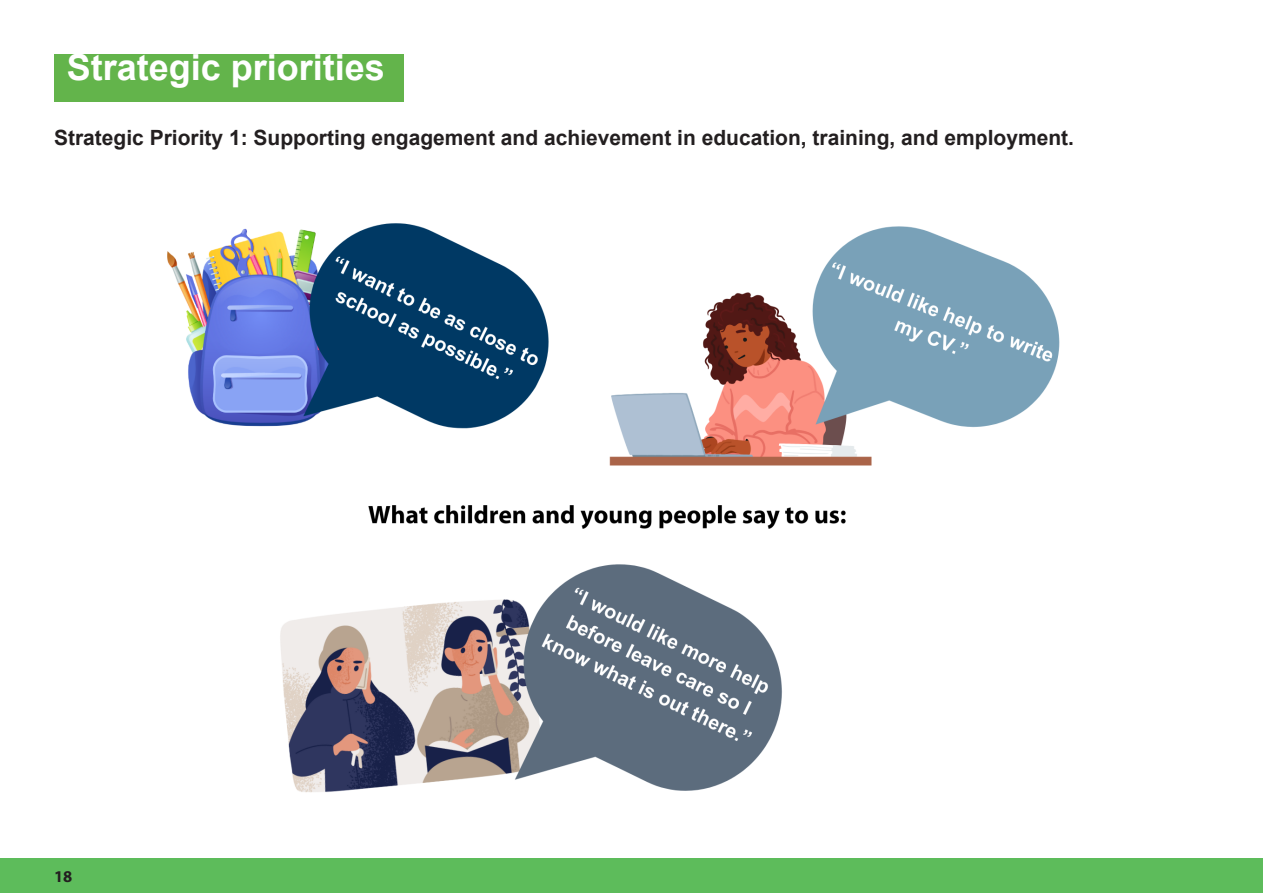
<style>
.page{position:relative;width:1263px;height:893px;background:#fff}
.page>*{position:absolute;margin:0;border:0;box-sizing:border-box;transform-origin:0 0}
.t1{font:700 36px "Arial";color:#fff}
.t2{font:700 21px "Arial";color:#231f20}
.Name_Title{font:700 16.5px "Myriad Pro";color:#231f20}
</style>
<div class="page">
<div style="left:54px;top:54px;width:350px;height:48px;background:#63b44b"></div>
<img style="left:167px;top:223px;width:893px;height:570px">
<div style="left:0;top:858px;width:1263px;height:35px;background:#5dbc5b"></div>
<p class="t1" style="left:67px;top:44px;width:320px">Strategic priorities</p>
<p class="t2" style="left:54px;top:124px;width:1021px">Strategic Priority 1: Supporting engagement and achievement in education, training, and employment.</p>
<p class="Name_Title" style="left:54px;top:865px;width:20px">18</p>
</div>
